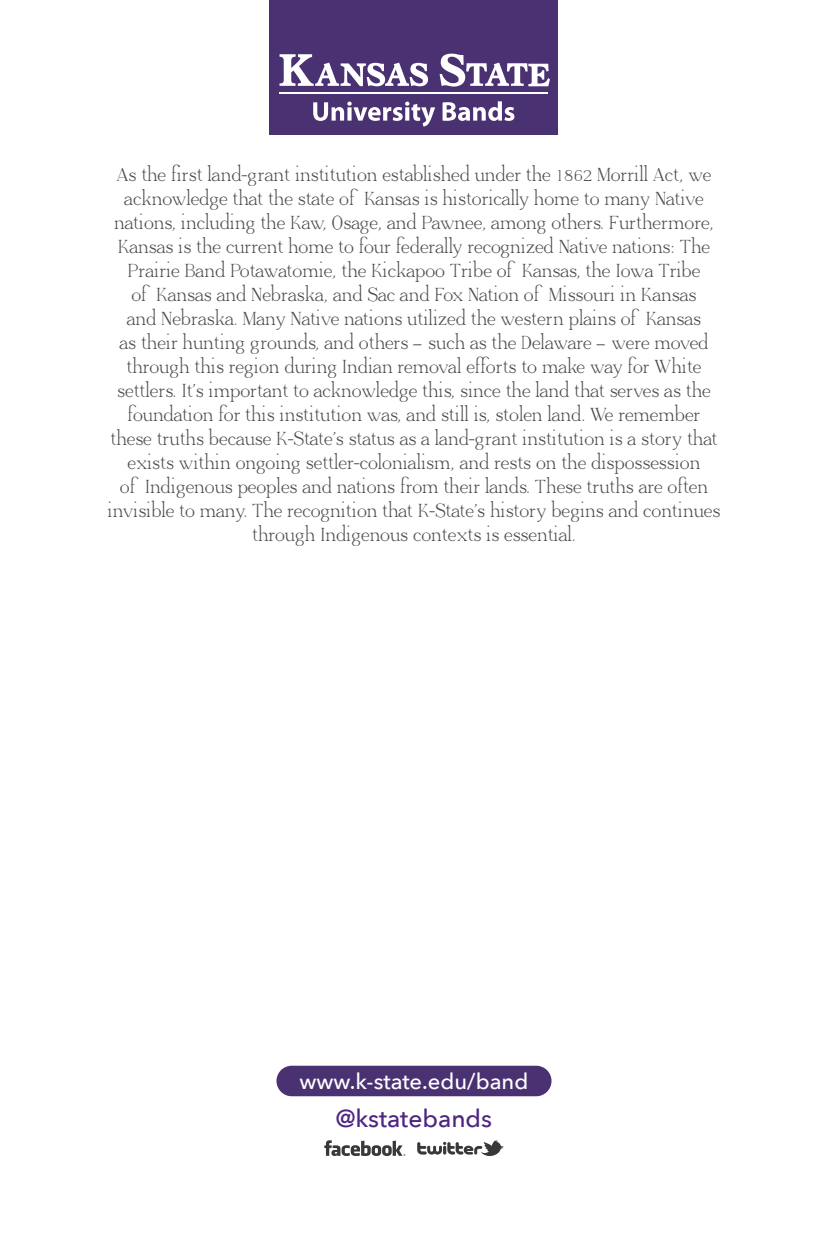
<style>
.page{position:relative;width:828px;height:1260px;background:#fff}
.page>*{position:absolute;margin:0;border:0;box-sizing:border-box;transform-origin:0 0}
.t1{font:500 24.6px "Avenir Next";color:#4e2582}
.t2{font:500 22px "Avenir Next";color:#fff}
.t3{font:20px/24px "Adega Serif";color:#4f4a4e;text-align:center}
</style>
<div class="page">
<div style="left:276px;top:1066px;width:276px;height:30px;background:#4a3172;border-radius:15px"></div>
<div style="left:270px;top:0;width:288px;height:135px;background:#4a3172"></div>
<hr style="left:280px;top:93px;width:268px;height:1px;background:#fff">
<svg style="left:280px;top:54px;width:148px;height:32px"></svg>
<svg style="left:440px;top:54px;width:110px;height:33px"></svg>
<svg style="left:313px;top:102px;width:122px;height:25px"></svg>
<svg style="left:443px;top:101px;width:71px;height:20px"></svg>
<svg style="left:324px;top:1140px;width:81px;height:16px"></svg>
<svg style="left:417px;top:1140px;width:87px;height:16px"></svg>
<p class="t3" style="left:108px;top:162px;width:614px">As the first land-grant institution established under the 1862 Morrill Act, we acknowledge that the state of Kansas is historically home to many Native nations, including the Kaw, Osage, and Pawnee, among others. Furthermore, Kansas is the current home to four federally recognized Native nations: The Prairie Band Potawatomie, the Kickapoo Tribe of Kansas, the Iowa Tribe<br>of Kansas and Nebraska, and Sac and Fox Nation of Missouri in Kansas<br>and Nebraska. Many Native nations utilized the western plains of Kansas<br>as their hunting grounds, and others – such as the Delaware – were moved through this region during Indian removal efforts to make way for White settlers. It’s important to acknowledge this, since the land that serves as the foundation for this institution was, and still is, stolen land. We remember these truths because K-State’s status as a land-grant institution is a story that exists within ongoing settler-colonialism, and rests on the dispossession<br>of Indigenous peoples and nations from their lands. These truths are often invisible to many. The recognition that K-State’s history begins and continues through Indigenous contexts is essential.</p>
<p class="t2" style="left:300px;top:1062px;width:230px">www.k-state.edu/band</p>
<p class="t1" style="left:336px;top:1098px;width:158px">@kstatebands</p>
</div>
